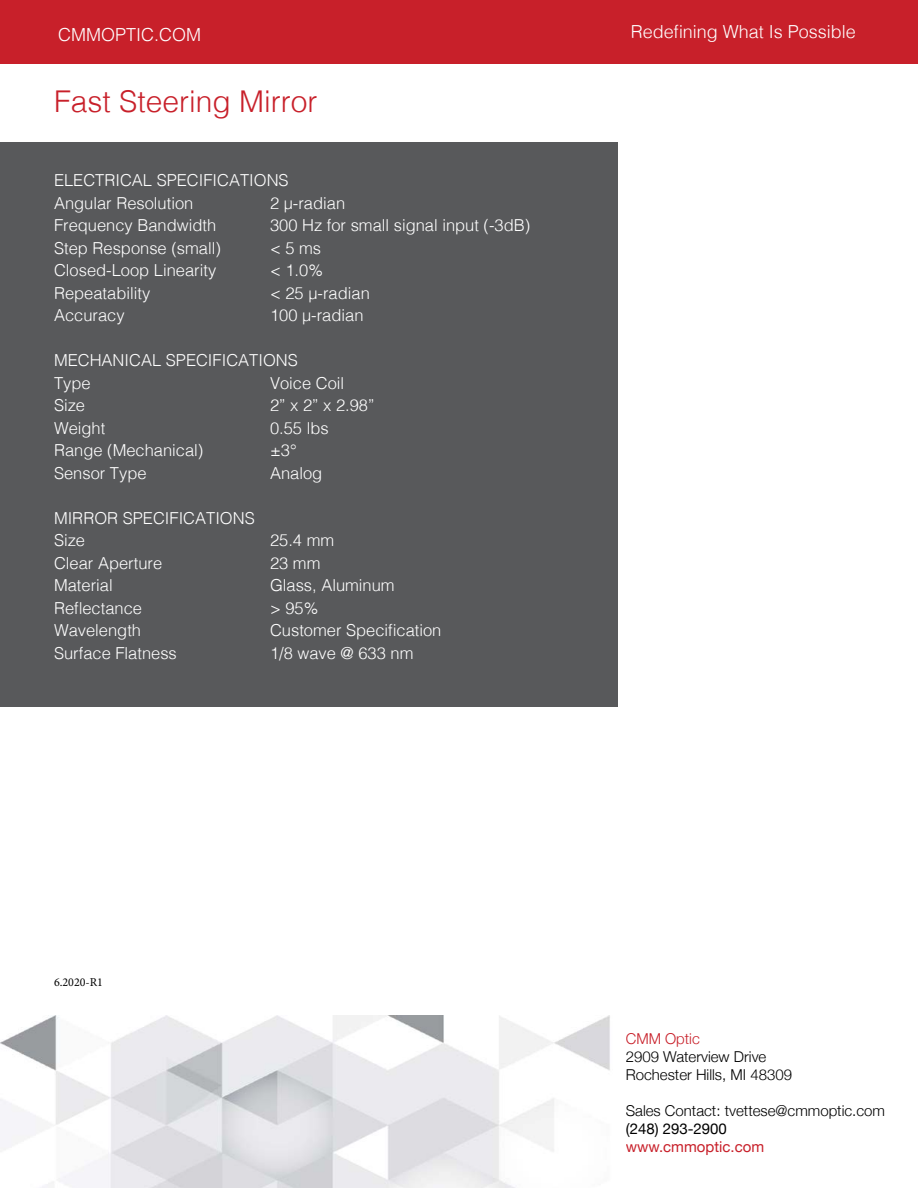
<style>
.page{position:relative;width:918px;height:1188px;background:#fff}
.page>*{position:absolute;margin:0;border:0;box-sizing:border-box;transform-origin:0 0}
.t1{font:300 30px "Helvetica";color:#c8202a}
.t2{font:300 18px "Helvetica";color:#fff}
.t3{font:300 16.5px/22.5px "Helvetica";color:#fff}
.t4{font:300 15px/18px "Helvetica Neue";color:#000}
.t5{font:15px "Helvetica Neue";color:#c8202a}
.t6{font:15px "Helvetica Neue";color:#000}
.t7{font:300 15px "Helvetica Neue";color:#c8202a}
.t8{font:12px "Minion Pro";color:#000}
</style>
<div class="page">
<div style="left:0;top:0;width:918px;height:64px;background:#c8202a"></div>
<img style="left:0;top:1016px;width:610px;height:172px">
<div style="left:0;top:142px;width:618px;height:564px;background:#58595b"></div>
<p class="t2" style="left:58px;top:19px;width:144px">CMMOPTIC.COM</p>
<p class="t2" style="left:631px;top:16px;width:226px">Redefining What Is Possible</p>
<h1 class="t1" style="left:54px;top:76px;width:265px">Fast Steering Mirror</h1>
<p class="t3" style="left:54px;top:168px;width:236px">ELECTRICAL SPECIFICATIONS<br>Angular Resolution</p>
<p class="t3" style="left:270px;top:191px;width:77px">2 μ-radian</p>
<p class="t3" style="left:54px;top:213px;width:164px">Frequency Bandwidth</p>
<p class="t3" style="left:270px;top:213px;width:262px">300 Hz for small signal input (-3dB)</p>
<p class="t3" style="left:54px;top:236px;width:168px">Step Response (small)</p>
<p class="t3" style="left:270px;top:236px;width:53px">&lt; 5 ms</p>
<p class="t3" style="left:54px;top:258px;width:164px">Closed-Loop Linearity</p>
<p class="t3" style="left:270px;top:258px;width:55px">&lt; 1.0%</p>
<p class="t3" style="left:54px;top:281px;width:98px">Repeatability</p>
<p class="t3" style="left:270px;top:281px;width:101px">&lt; 25 μ-radian</p>
<p class="t3" style="left:54px;top:303px;width:72px">Accuracy</p>
<p class="t3" style="left:270px;top:303px;width:95px">100 μ-radian</p>
<p class="t3" style="left:54px;top:348px;width:245px">MECHANICAL SPECIFICATIONS<br>Type</p>
<p class="t3" style="left:270px;top:371px;width:76px">Voice Coil</p>
<p class="t3" style="left:54px;top:393px;width:33px">Size</p>
<p class="t3" style="left:270px;top:393px;width:106px">2” x 2” x 2.98”</p>
<p class="t3" style="left:54px;top:416px;width:53px">Weight</p>
<p class="t3" style="left:270px;top:416px;width:60px">0.55 lbs</p>
<p class="t3" style="left:54px;top:438px;width:151px">Range (Mechanical)</p>
<p class="t3" style="left:270px;top:438px;width:28px">±3°</p>
<p class="t3" style="left:54px;top:461px;width:94px">Sensor Type</p>
<p class="t3" style="left:270px;top:461px;width:54px">Analog</p>
<p class="t3" style="left:54px;top:506px;width:202px">MIRROR SPECIFICATIONS<br>Size</p>
<p class="t3" style="left:270px;top:528px;width:66px">25.4 mm</p>
<p class="t3" style="left:54px;top:551px;width:110px">Clear Aperture</p>
<p class="t3" style="left:270px;top:551px;width:52px">23 mm</p>
<p class="t3" style="left:54px;top:573px;width:60px">Material</p>
<p class="t3" style="left:270px;top:573px;width:126px">Glass, Aluminum</p>
<p class="t3" style="left:54px;top:596px;width:90px">Reflectance</p>
<p class="t3" style="left:270px;top:596px;width:50px">&gt; 95%</p>
<p class="t3" style="left:54px;top:618px;width:89px">Wavelength</p>
<p class="t3" style="left:270px;top:618px;width:173px">Customer Specification</p>
<p class="t3" style="left:54px;top:641px;width:124px">Surface Flatness</p>
<p class="t3" style="left:270px;top:641px;width:145px">1/8 wave @ 633 nm</p>
<p class="t8" style="left:54px;top:975px;width:51px">6.2020-R1</p>
<p class="t7" style="left:626px;top:1026px;width:76px">CMM Optic</p>
<p class="t4" style="left:626px;top:1046px;width:168px">2909 Waterview Drive<br>Rochester Hills, MI 48309</p>
<p class="t4" style="left:626px;top:1100px;width:261px">Sales Contact: tvettese@cmmoptic.com</p>
<p class="t6" style="left:626px;top:1118px;width:103px">(248) 293-2900</p>
<p class="t5" style="left:626px;top:1136px;width:140px">www.cmmoptic.com</p>
</div>
